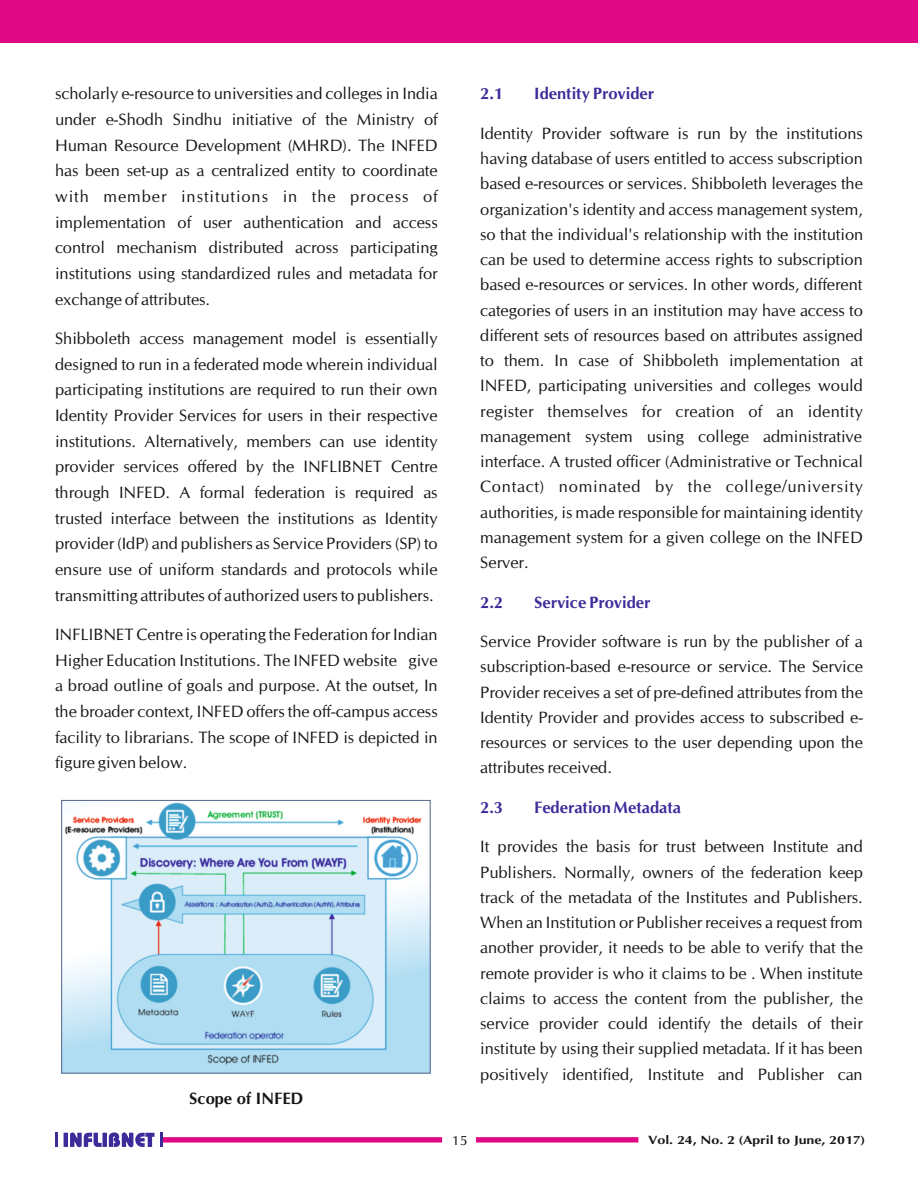
<style>
.page{position:relative;width:918px;height:1188px;background:#fff}
.page>*{position:absolute;margin:0;border:0;box-sizing:border-box;transform-origin:0 0}
.t1{font:16.5px/25.2px "CG Omega";color:#151616;text-align:justify}
.t2{font:700 16.5px "CG Omega";color:#3c2b99}
.t3{font:700 16.5px "CG Omega";color:#151616}
.t4{font:13.5px "CG Omega";color:#151616;scale:1.05 1}
.t5{font:700 12px "CG Omega";color:#151616;scale:1.18 1}
</style>
<div class="page">
<img style="left:63px;top:802px;width:366px;height:270px">
<div style="left:0;top:0;width:918px;height:43px;background:#e10886"></div>
<svg style="left:64px;top:1132px;width:90px;height:15px"></svg>
<svg style="left:55px;top:1133px;width:2px;height:14px"></svg>
<svg style="left:161px;top:1133px;width:477px;height:14px"></svg>
<div style="left:61px;top:800px;width:370px;height:274px;border:1px solid #52648a"></div>
<p class="t1" style="left:55px;top:82px;width:384px;line-height:25.7px">scholarly e-resource to universities and colleges in India under e-Shodh Sindhu initiative of the Ministry of Human Resource Development (MHRD). The INFED has been set-up as a centralized entity to coordinate with member institutions in the process of implementation of user authentication and access control mechanism distributed across participating institutions using standardized rules and metadata for exchange of attributes.</p>
<p class="t1" style="left:55px;top:327px;width:384px;line-height:25.7px">Shibboleth access management model is essentially designed to run in a federated mode wherein individual participating institutions are required to run their own Identity Provider Services for users in their respective institutions. Alternatively, members can use identity provider services offered by the INFLIBNET Centre through INFED. A formal federation is required as trusted interface between the institutions as Identity provider (IdP) and publishers as Service Providers (SP) to ensure use of uniform standards and protocols while transmitting attributes of authorized users to publishers.</p>
<p class="t1" style="left:55px;top:623px;width:384px;line-height:25.7px">INFLIBNET Centre is operating the Federation for Indian Higher Education Institutions. The INFED website give a broad outline of goals and purpose. At the outset, In the broader context, INFED offers the off-campus access facility to librarians. The scope of INFED is depicted in figure given below.</p>
<p class="t3" style="left:189px;top:1091px;width:116px">Scope of INFED</p>
<p class="t2" style="left:480px;top:87px;width:24px">2.1</p>
<p class="t2" style="left:534px;top:87px;width:121px">Identity Provider</p>
<p class="t1" style="left:480px;top:122px;width:385px">Identity Provider software is run by the institutions having database of users entitled to access subscription based e-resources or services. Shibboleth leverages the organization's identity and access management system, so that the individual's relationship with the institution can be used to determine access rights to subscription based e-resources or services. In other words, different categories of users in an institution may have access to different sets of resources based on attributes assigned to them. In case of Shibboleth implementation at INFED, participating universities and colleges would register themselves for creation of an identity management system using college administrative interface. A trusted officer (Administrative or Technical Contact) nominated by the college/university authorities, is made responsible for maintaining identity management system for a given college on the INFED Server.</p>
<p class="t2" style="left:480px;top:595px;width:24px">2.2</p>
<p class="t2" style="left:534px;top:595px;width:118px">Service Provider</p>
<p class="t1" style="left:480px;top:630px;width:384px">Service Provider software is run by the publisher of a subscription-based e-resource or service. The Service Provider receives a set of pre-defined attributes from the Identity Provider and provides access to subscribed e&shy;resources or services to the user depending upon the attributes received.</p>
<p class="t2" style="left:480px;top:801px;width:24px">2.3</p>
<p class="t2" style="left:534px;top:801px;width:148px">Federation Metadata</p>
<p class="t1" style="left:480px;top:835px;width:384px">It provides the basis for trust between Institute and Publishers. Normally, owners of the federation keep track of the metadata of the Institutes and Publishers.<br>When an Institution or Publisher receives a request from another provider, it needs to be able to verify that the remote provider is who it claims to be . When institute claims to access the content from the publisher, the service provider could identify the details of their institute by using their supplied metadata. If it has been positively identified, Institute and Publisher can</p>
<p class="t4" style="left:452px;top:1135px;width:16px">15</p>
<p class="t5" style="left:648px;top:1135px;width:185px">Vol. 24, No. 2 (April to June, 2017)</p>
</div>
